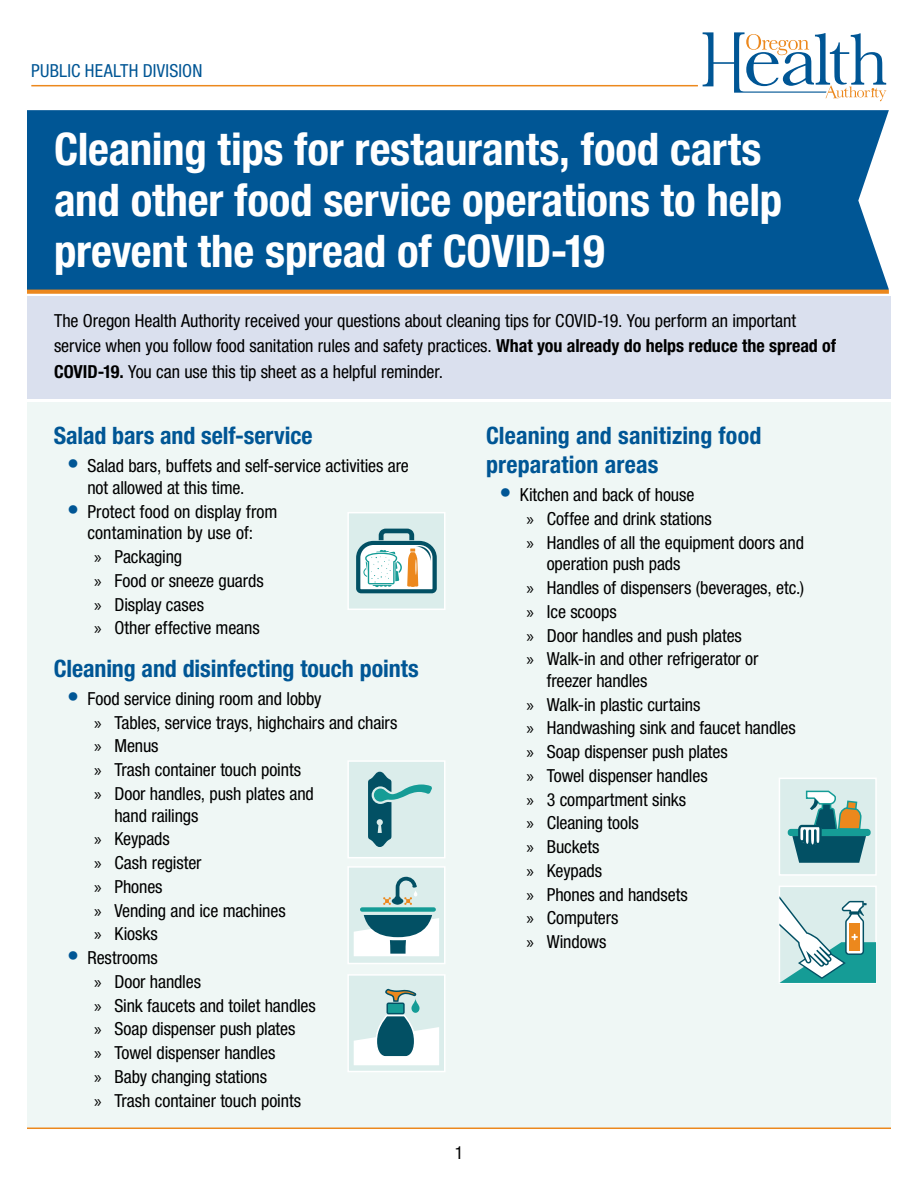
<style>
.page{position:relative;width:918px;height:1188px;background:#fff}
.page>*{position:absolute;margin:0;border:0;box-sizing:border-box;transform-origin:0 0}
.t1{font:700 condensed 45px/51px "Helvetica Neue LT Std";letter-spacing:-.005em;color:#fff}
.t2{font:700 condensed 24px/28.8px "Helvetica Neue LT Std";letter-spacing:.005em;color:#005695}
.t3{font:condensed 18px/23.7px "Helvetica Neue LT Std";letter-spacing:-.005em;color:#000}
.t4{font:condensed 18px "Helvetica Neue LT Std";letter-spacing:.01em;color:#005695}
.s1{font-weight:700}
.s2{font-weight:700;font-size:24px;color:#005695}
.s3{font-family:"Myriad Pro";font-stretch:normal}
</style>
<div class="page">
<div style="left:27px;top:402px;width:864px;height:726px;background:#eff7f5"></div>
<div style="left:27px;top:296px;width:864px;height:103px;background:#dae0ee"></div>
<svg style="left:27px;top:290px;width:862px;height:4px;background:#ed8f2a"></svg>
<div style="left:27px;top:110px;width:862px;height:180px;background:#005695"></div>
<svg style="left:703px;top:32px;width:183px;height:69px"></svg>
<hr style="left:31px;top:85px;width:667px;height:1px;background:#ec881d">
<hr style="left:27px;top:1128px;width:864px;height:1px;background:#ec881d">
<div style="left:347px;top:760px;width:99px;height:98px;background:#dbedeb;border:2px solid #fff"></div>
<svg style="left:368px;top:772px;width:64px;height:75px"></svg>
<div style="left:347px;top:512px;width:99px;height:98px;background:#dbedeb;border:2px solid #fff"></div>
<svg style="left:356px;top:529px;width:81px;height:64px"></svg>
<div style="left:779px;top:886px;width:98px;height:98px;background:#dbedeb;border:2px solid #fff"></div>
<svg style="left:779px;top:896px;width:97px;height:87px"></svg>
<div style="left:347px;top:974px;width:99px;height:98px;background:#dbedeb;border:2px solid #fff"></div>
<svg style="left:354px;top:988px;width:85px;height:77px"></svg>
<div style="left:347px;top:866px;width:99px;height:98px;background:#dbedeb;border:2px solid #fff"></div>
<svg style="left:354px;top:876px;width:85px;height:80px"></svg>
<div style="left:779px;top:778px;width:98px;height:98px;background:#dbedeb;border:2px solid #fff"></div>
<svg style="left:788px;top:790px;width:83px;height:73px"></svg>
<p class="t4" style="left:31px;top:61px;width:173px">PUBLIC HEALTH DIVISION</p>
<h1 class="t1" style="left:54px;top:123px;width:730px">Cleaning tips for restaurants, food carts and other food service operations to help prevent the spread of COVID-19</h1>
<p class="t3" style="left:54px;top:307px;width:784px;line-height:25.5px">The Oregon Health Authority received your questions about cleaning tips for COVID-19. You perform an important service when you follow food sanitation rules and safety practices. <span class="s1">What you already do helps reduce the spread of<br>COVID-19.</span> You can use this tip sheet as a helpful reminder.</p>
<h2 class="t2" style="left:54px;top:421px;width:260px">Salad bars and self-service</h2>
<p class="t3" style="left:87px;top:455px;width:323px;line-height:21.6px;text-indent:-20px"><span class="s2">•</span> Salad bars, buffets and self-service activities are not allowed at this time.</p>
<p class="t3" style="left:67px;top:500px;width:212px;line-height:21.6px;text-align:center"><span class="s2">•</span> Protect food on display from contamination by use of:</p>
<p class="t3" style="left:94px;top:545px;width:171px"><span class="s3">»</span> Packaging<br><span class="s3">»</span> Food or sneeze guards <span class="s3">»</span> Display cases<br><span class="s3">»</span> Other effective means</p>
<h2 class="t2" style="left:54px;top:653px;width:367px">Cleaning and disinfecting touch points</h2>
<p class="t3" style="left:94px;top:687px;width:305px;text-indent:-27px"><span class="s2">•</span> Food service dining room and lobby<br><span class="s3">»</span> Tables, service trays, highchairs and chairs <span class="s3">»</span> Menus<br><span class="s3">»</span> Trash container touch points<br><span class="s3">»</span> Door handles, push plates and</p>
<p class="t3" style="left:94px;top:803px;width:193px;text-indent:20px">hand railings<br><span class="s3">»</span> Keypads<br><span class="s3">»</span> Cash register<br><span class="s3">»</span> Phones<br><span class="s3">»</span> Vending and ice machines <span class="s3">»</span> Kiosks</p>
<p class="t3" style="left:94px;top:946px;width:223px;text-indent:-27px"><span class="s2">•</span> Restrooms<br><span class="s3">»</span> Door handles<br><span class="s3">»</span> Sink faucets and toilet handles <span class="s3">»</span> Soap dispenser push plates<br><span class="s3">»</span> Towel dispenser handles<br><span class="s3">»</span> Baby changing stations<br><span class="s3">»</span> Trash container touch points</p>
<h2 class="t2" style="left:486px;top:421px;width:277px">Cleaning and sanitizing food preparation areas</h2>
<p class="t3" style="left:526px;top:483px;width:279px;text-indent:-27px"><span class="s2">•</span> Kitchen and back of house<br><span class="s3">»</span> Coffee and drink stations<br><span class="s3">»</span> Handles of all the equipment doors and</p>
<p class="t3" style="left:526px;top:552px;width:279px;text-indent:20px">operation push pads<br><span class="s3">»</span> Handles of dispensers (beverages, etc.) <span class="s3">»</span> Ice scoops<br><span class="s3">»</span> Door handles and push plates<br><span class="s3">»</span> Walk-in and other refrigerator or</p>
<p class="t3" style="left:526px;top:669px;width:271px;text-indent:20px">freezer handles<br><span class="s3">»</span> Walk-in plastic curtains<br><span class="s3">»</span> Handwashing sink and faucet handles <span class="s3">»</span> Soap dispenser push plates<br><span class="s3">»</span> Towel dispenser handles<br><span class="s3">»</span> 3 compartment sinks<br><span class="s3">»</span> Cleaning tools<br><span class="s3">»</span> Buckets<br><span class="s3">»</span> Keypads<br><span class="s3">»</span> Phones and handsets<br><span class="s3">»</span> Computers<br><span class="s3">»</span> Windows</p>
<p class="t3" style="left:455px;top:1140px;width:10px">1</p>
</div>
